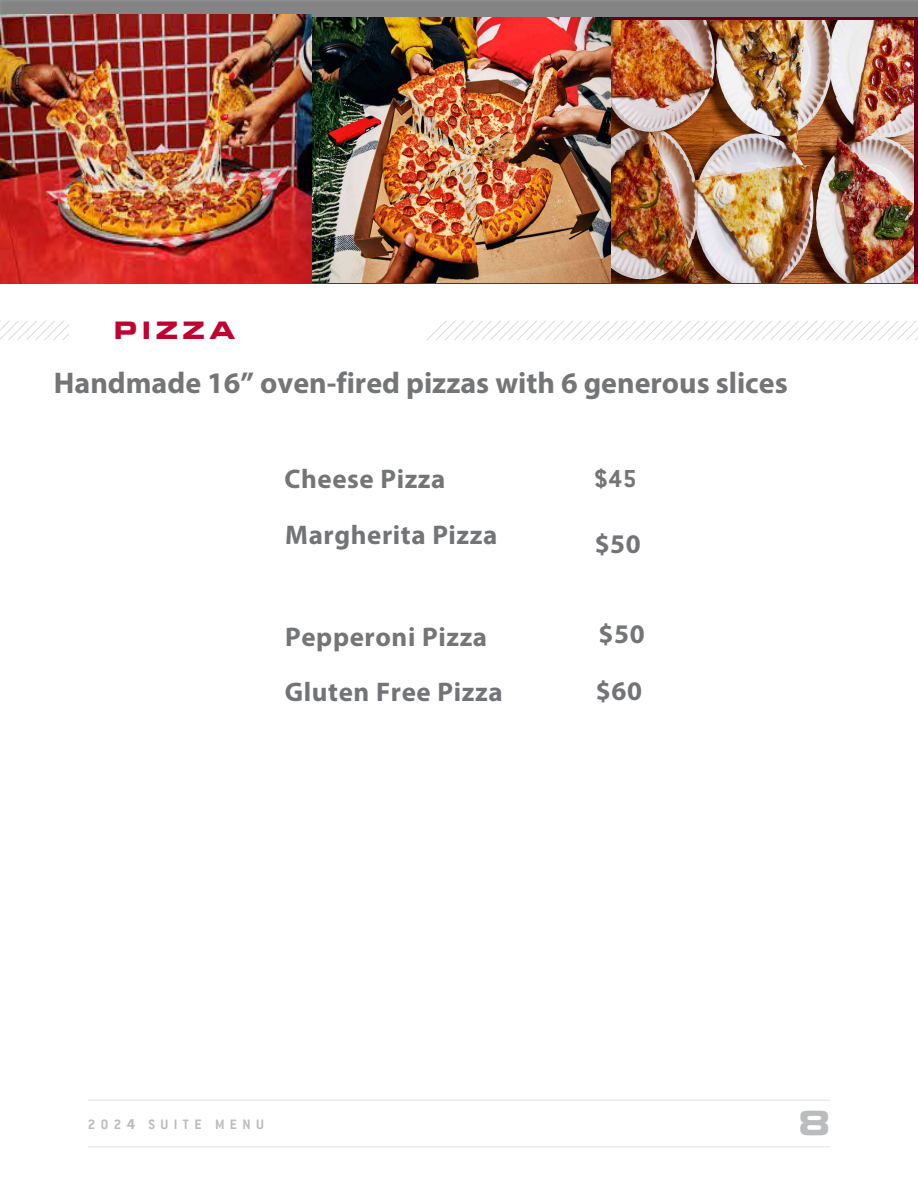
<style>
.page{position:relative;width:918px;height:1188px;background:#fff}
.page>*{position:absolute;margin:0;border:0;box-sizing:border-box;transform-origin:0 0}
.t1{font:700 expanded 33px "Square 721 BT";color:#babcbe}
.t2{font:700 30px "Myriad Pro";color:#737577}
.t3{font:700 27px "Myriad Pro";letter-spacing:.02em;color:#737477}
.t4{font:700 27px "Myriad Pro";letter-spacing:.02em;color:#737577}
.t5{font:700 27px "Conduit ITC";color:#737577}
.t6{font:700 expanded 24px "Square 721 BT";letter-spacing:.19em;color:#c10230}
.t7{font:700 15px "Conduit ITC";letter-spacing:.36em;color:#babcbe}
.s1{font-family:"Myriad Pro"}
</style>
<div class="page">
<hr style="left:88px;top:1100px;width:742px;height:1px;background:#ebebec">
<hr style="left:88px;top:1146px;width:742px;height:2px;background:#ebebec">
<svg style="left:0;top:321px;width:69px;height:19px"></svg>
<svg style="left:427px;top:321px;width:491px;height:19px"></svg>
<svg style="left:0;top:0;width:918px;height:267px;background:#807375"></svg>
<img style="left:612px;top:20px;width:302px;height:262px">
<img style="left:0;top:15px;width:311px;height:269px">
<img style="left:313px;top:17px;width:297px;height:265px">
<p class="t6" style="left:114px;top:316px;width:123px">PIZZA</p>
<p class="t2" style="left:54px;top:363px;width:735px">Handmade 16” oven-fired pizzas with 6 generous slices</p>
<p class="t4" style="left:284px;top:461px;width:163px">Cheese Pizza</p>
<p class="t3" style="left:285px;top:517px;width:214px">Margherita Pizza</p>
<p class="t3" style="left:595px;top:526px;width:48px">$50</p>
<p class="t5" style="left:594px;top:463px;width:44px">$45</p>
<p class="t4" style="left:599px;top:616px;width:48px">$50</p>
<p class="t4" style="left:285px;top:619px;width:204px">Pepperoni Pizza</p>
<p class="t3" style="left:285px;top:674px;width:219px">Gluten Free Pizza</p>
<p class="t3" style="left:596px;top:673px;width:48px">$60</p>
<p class="t7" style="left:88px;top:1115px;width:178px">202<span class="s1">4</span> SUITE MENU</p>
<p class="t1" style="left:798px;top:1103px;width:34px">8</p>
</div>
